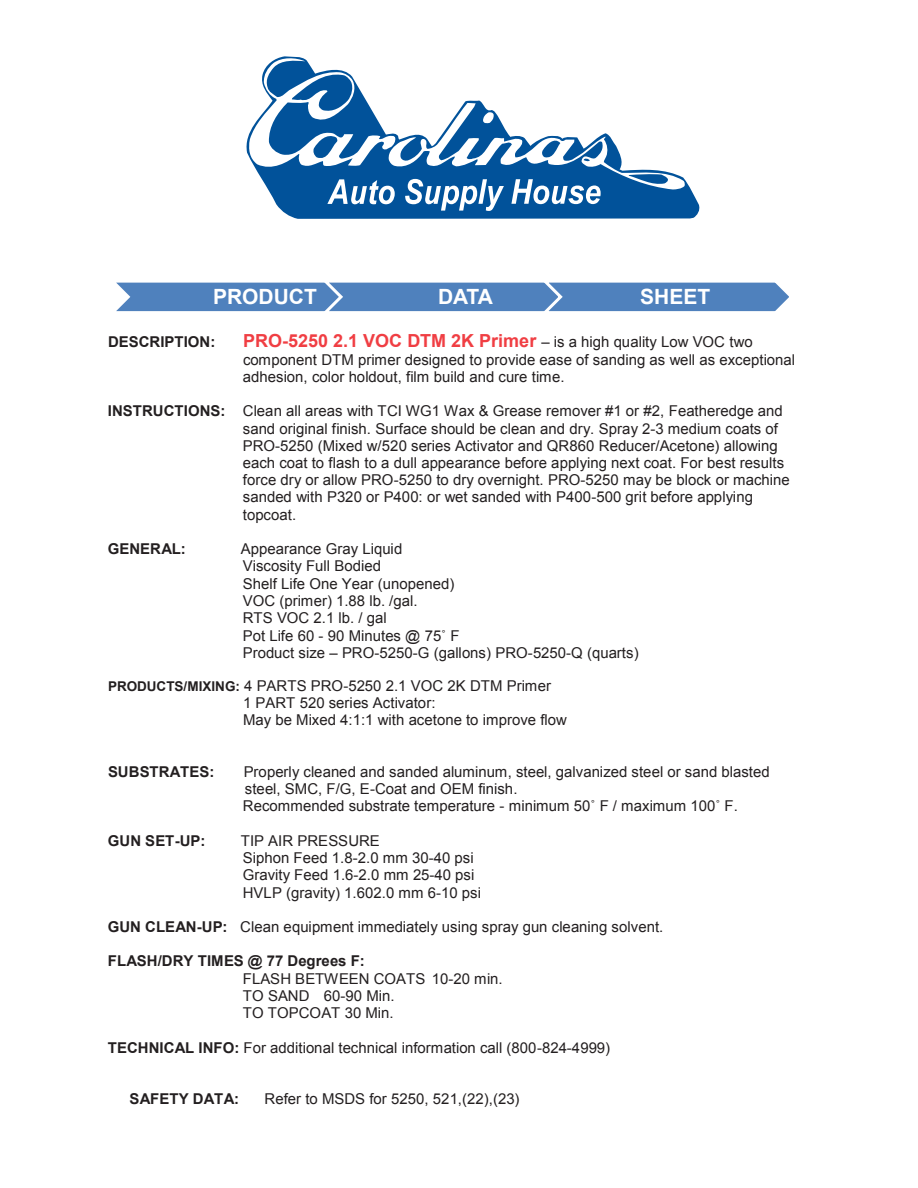
<style>
.page{position:relative;width:918px;height:1188px;background:#fff}
.page>*{position:absolute;margin:0;border:0;box-sizing:border-box;transform-origin:0 0}
.t1{font:700 21px "Arial";color:#fff}
.t2{font:700 18px "Arial";color:#f03e43}
.t3{font:15px/17.2px "Arial";color:#231f20}
.t4{font:700 15px "Arial";color:#231f20}
.s1{font-weight:400;font-size:15px;color:#231f20}
.s2{font-weight:700}
.s3{font-weight:700;font-size:13.5px}
</style>
<div class="page">
<svg style="left:116px;top:282px;width:673px;height:30px;background:#5d8bc2"></svg>
<svg style="left:246px;top:56px;width:454px;height:163px;fill:#01529a"></svg>
<svg style="left:248px;top:57px;width:437px;height:133px"></svg>
<svg style="left:327px;top:179px;width:68px;height:25px"></svg>
<svg style="left:405px;top:179px;width:99px;height:32px"></svg>
<svg style="left:511px;top:179px;width:90px;height:25px"></svg>
<h1 class="t1" style="left:213px;top:282px;width:105px">PRODUCT</h1>
<h1 class="t1" style="left:438px;top:282px;width:56px">DATA</h1>
<h1 class="t1" style="left:640px;top:282px;width:72px">SHEET</h1>
<p class="t4" style="left:108px;top:331px;width:109px">DESCRIPTION:</p>
<p class="t2" style="left:243px;top:328px;width:511px">PRO-5250 2.1 VOC DTM 2K Primer <span class="s1">– is a high quality Low VOC two</span></p>
<p class="t3" style="left:243px;top:351px;width:554px">component DTM primer designed to provide ease of sanding as well as exceptional adhesion, color holdout, film build and cure time.</p>
<p class="t3" style="left:243px;top:402px;width:548px;text-indent:-135px"><span class="s2">INSTRUCTIONS:</span> Clean all areas with TCI WG1 Wax &amp; Grease remover #1 or #2, Featheredge and sand original finish. Surface should be clean and dry. Spray 2-3 medium coats of PRO-5250 (Mixed w/520 series Activator and QR860 Reducer/Acetone) allowing each coat to flash to a dull appearance before applying next coat. For best results force dry or allow PRO-5250 to dry overnight. PRO-5250 may be block or machine sanded with P320 or P400: or wet sanded with P400-500 grit before applying topcoat.</p>
<p class="t4" style="left:108px;top:539px;width:80px">GENERAL:</p>
<p class="t3" style="left:241px;top:540px;width:399px">Appearance Gray Liquid<br>Viscosity Full Bodied<br>Shelf Life One Year (unopened)<br>VOC (primer) 1.88 lb. /gal.<br>RTS VOC 2.1 lb. / gal<br>Pot Life 60 - 90 Minutes @ 75˚ F<br>Product size – PRO-5250-G (gallons) PRO-5250-Q (quarts)</p>
<p class="t3" style="left:243px;top:677px;width:326px;text-indent:-135px"><span class="s3">PRODUCTS/MIXING:</span> 4 PARTS PRO-5250 2.1 VOC 2K DTM Primer<br>1 PART 520 series Activator:<br>May be Mixed 4:1:1 with acetone to improve flow</p>
<p class="t4" style="left:108px;top:761px;width:108px">SUBSTRATES:</p>
<p class="t3" style="left:243px;top:763px;width:528px">Properly cleaned and sanded aluminum, steel, galvanized steel or sand blasted steel, SMC, F/G, E-Coat and OEM finish.<br>Recommended substrate temperature - minimum 50˚ F / maximum 100˚ F.</p>
<p class="t4" style="left:108px;top:830px;width:99px">GUN SET-UP:</p>
<p class="t3" style="left:241px;top:832px;width:242px">TIP AIR PRESSURE<br>Siphon Feed 1.8-2.0 mm 30-40 psi<br>Gravity Feed 1.6-2.0 mm 25-40 psi<br>HVLP (gravity) 1.602.0 mm 6-10 psi</p>
<p class="t3" style="left:108px;top:918px;width:557px"><span class="s2">GUN CLEAN-UP:</span> Clean equipment immediately using spray gun cleaning solvent.</p>
<p class="t4" style="left:108px;top:951px;width:258px">FLASH/DRY TIMES @ 77 Degrees F:</p>
<p class="t3" style="left:243px;top:970px;width:261px">FLASH BETWEEN COATS 10-20 min.<br>TO SAND 60-90 Min.<br>TO TOPCOAT 30 Min.</p>
<p class="t3" style="left:108px;top:1039px;width:504px"><span class="s2">TECHNICAL INFO:</span> For additional technical information call (800-824-4999)</p>
<p class="t4" style="left:130px;top:1088px;width:111px">SAFETY DATA:</p>
<p class="t3" style="left:264px;top:1090px;width:257px">Refer to MSDS for 5250, 521,(22),(23)</p>
</div>
